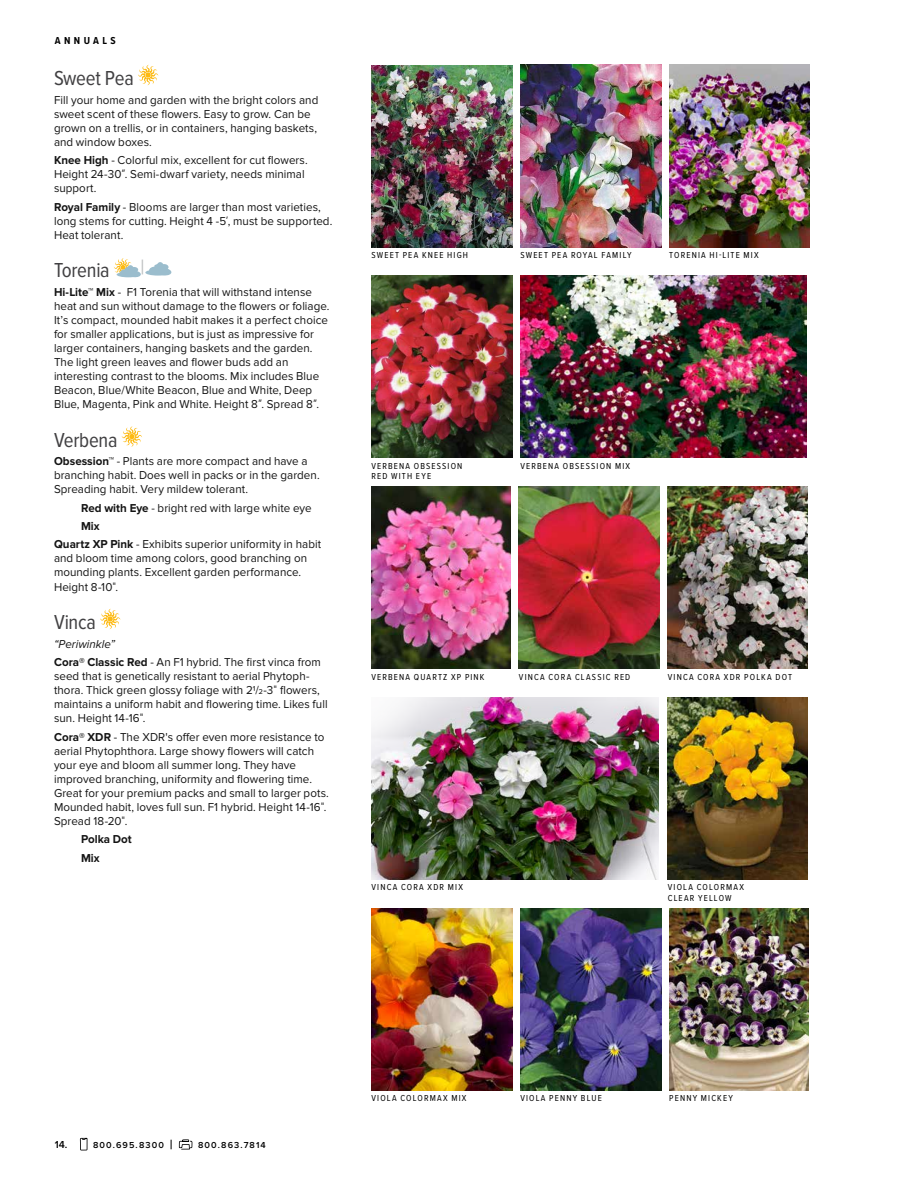
<style>
.page{position:relative;width:918px;height:1188px;background:#fff}
.page>*{position:absolute;margin:0;border:0;box-sizing:border-box;transform-origin:0 0}
.t1{font:21px "Proxima Nova Cond";letter-spacing:-.01em;color:#414042}
.t2{font:21px "Proxima Nova Cond";color:#bcbec0}
.t3{font:12px/14.1px "Proxima Nova";letter-spacing:.005em;color:#141414}
.t4{font:700 12px/18.5px "Proxima Nova";letter-spacing:.005em;color:#141414}
.t5{font:700 10.5px "Proxima Nova Cond";color:#000}
.t6{font:600 10.5px "Proxima Nova";color:#000}
.t7{font:9px/10.8px "Proxima Nova Cond";letter-spacing:.13em;color:#000}
.t8{font:600 9px "Proxima Nova";letter-spacing:.13em;color:#000}
.s1{font-weight:700}
.s2{font-family:"Museo Slab 300"}
.s3{font-style:italic}
.s4{font-size:13.5px}
</style>
<div class="page">
<svg style="left:80px;top:1138px;width:7px;height:13px"></svg>
<svg style="left:179px;top:1139px;width:13px;height:11px"></svg>
<img style="left:371px;top:65px;width:141px;height:182px">
<img style="left:520px;top:65px;width:141px;height:182px">
<img style="left:669px;top:65px;width:141px;height:182px">
<img style="left:371px;top:276px;width:141px;height:182px">
<img style="left:520px;top:276px;width:287px;height:182px">
<img style="left:371px;top:487px;width:140px;height:182px">
<img style="left:519px;top:487px;width:141px;height:182px">
<img style="left:668px;top:487px;width:140px;height:182px">
<img style="left:371px;top:698px;width:287px;height:182px">
<img style="left:668px;top:698px;width:139px;height:182px">
<img style="left:371px;top:908px;width:141px;height:183px">
<img style="left:520px;top:908px;width:141px;height:183px">
<img style="left:669px;top:908px;width:140px;height:183px">
<svg style="left:138px;top:65px;width:20px;height:20px"></svg>
<div style="left:130px;top:267px;width:8px;height:5px;background:#9bbdcd;border-radius:50%"></div>
<svg style="left:114px;top:258px;width:17px;height:19px"></svg>
<div style="left:117px;top:272px;width:23px;height:5px;background:#9bbdcd;border-radius:50%"></div>
<div style="left:127px;top:265px;width:7px;height:9px;background:#9bbdcd;border-radius:50%"></div>
<div style="left:128px;top:270px;width:13px;height:7px;background:#9bbdcd;border-radius:50%"></div>
<svg style="left:145px;top:262px;width:26px;height:14px"></svg>
<svg style="left:122px;top:426px;width:20px;height:21px"></svg>
<svg style="left:100px;top:609px;width:20px;height:20px"></svg>
<p class="t5" style="left:55px;top:34px;width:19px">A NNUALS</p>
<h1 class="t1" style="left:54px;top:66px;width:81px">Sweet Pea</h1>
<p class="t3" style="left:54px;top:93px;width:266px">Fill your home and garden with the bright colors and sweet scent of these flowers. Easy to grow. Can be grown on a trellis, or in containers, hanging baskets, and window boxes.</p>
<p class="t3" style="left:54px;top:153px;width:255px"><span class="s1">Knee High</span> - Colorful mix, excellent for cut flowers.<br>Height 24-30<span class="s2">”</span>. Semi-dwarf variety, needs minimal support.</p>
<p class="t3" style="left:54px;top:200px;width:280px"><span class="s1">Royal Family</span> - Blooms are larger than most varieties, long stems for cutting. Height 4 -5<span class="s2">’</span>, must be supported.<br>Heat tolerant.</p>
<h1 class="t1" style="left:54px;top:258px;width:57px">Torenia</h1>
<h1 class="t2" style="left:141px;top:255px;width:6px">|</h1>
<p class="t3" style="left:54px;top:285px;width:277px"><span class="s1">Hi-Lite™ Mix</span> - F1 Torenia that will withstand intense heat and sun without damage to the flowers or foliage.<br>It’s compact, mounded habit makes it a perfect choice for smaller applications, but is just as impressive for larger containers, hanging baskets and the garden.<br>The light green leaves and flower buds add an interesting contrast to the blooms. Mix includes Blue Beacon, Blue/White Beacon, Blue and White, Deep Blue, Magenta, Pink and White. Height 8<span class="s2">”</span>. Spread 8<span class="s2">”</span>.</p>
<h1 class="t1" style="left:54px;top:427px;width:65px">Verbena</h1>
<p class="t3" style="left:54px;top:454px;width:267px"><span class="s1">Obsession™</span> - Plants are more compact and have a branching habit. Does well in packs or in the garden.<br>Spreading habit. Very mildew tolerant.</p>
<p class="t3" style="left:81px;top:501px;width:232px"><span class="s1">Red with Eye</span> - bright red with large white eye</p>
<p class="t4" style="left:81px;top:517px;width:20px">Mix</p>
<p class="t3" style="left:54px;top:538px;width:269px"><span class="s1">Quartz XP Pink</span> - Exhibits superior uniformity in habit</p>
<p class="t3" style="left:54px;top:552px;width:255px">and bloom time among colors, good branching on mounding plants. Excellent garden performance.<br>Height 8-10<span class="s2">"</span>.</p>
<h1 class="t1" style="left:54px;top:610px;width:43px">Vinca</h1>
<p class="t3" style="left:54px;top:635px;width:269px;line-height:18.5px"><span class="s3">“Periwinkle”<br></span><span class="s1">Cora® Classic Red</span> - An F1 hybrid. The first vinca from</p>
<p class="t3" style="left:54px;top:669px;width:275px">seed that is genetically resistant to aerial Phytoph&shy;thora. Thick green glossy foliage with 21/2-3<span class="s2">"</span> flowers, maintains a uniform habit and flowering time. Likes full sun. Height 14-16<span class="s2">"</span>.</p>
<p class="t3" style="left:54px;top:730px;width:276px"><span class="s1">Cora® XDR</span> - The XDR's offer even more resistance to aerial Phytophthora. Large showy flowers will catch your eye and bloom all summer long. They have improved branching, uniformity and flowering time.<br>Great for your premium packs and small to larger pots.<br>Mounded habit, loves full sun. F1 hybrid. Height 14-16<span class="s2">"</span>.<br>Spread 18-20<span class="s2">"</span>.</p>
<p class="t4" style="left:81px;top:830px;width:52px">Polka Dot<br>Mix</p>
<p class="t7" style="left:371px;top:250px;width:98px">SWEET PEA KNEE HIGH</p>
<p class="t7" style="left:520px;top:249px;width:113px">SWEET PEA ROYAL FAMILY</p>
<p class="t7" style="left:669px;top:249px;width:91px">TORENIA HI-LITE MIX</p>
<p class="t7" style="left:371px;top:460px;width:92px">VERBENA OBSESSION<br>RED WITH EYE</p>
<p class="t7" style="left:520px;top:460px;width:111px">VERBENA OBSESSION MIX</p>
<p class="t7" style="left:371px;top:671px;width:115px">VERBENA QUARTZ XP PINK</p>
<p class="t7" style="left:519px;top:671px;width:113px">VINCA CORA CLASSIC RED</p>
<p class="t7" style="left:668px;top:671px;width:126px">VINCA CORA XDR POLKA DOT</p>
<p class="t7" style="left:371px;top:882px;width:93px">VINCA CORA XDR MIX</p>
<p class="t7" style="left:668px;top:882px;width:78px">VIOLA COLORMAX<br>CLEAR YELLOW</p>
<p class="t6" style="left:55px;top:1138px;width:14px">14.</p>
<p class="t8" style="left:93px;top:1139px;width:81px">800.695.8300 <span class="s4">|</span></p>
<p class="t8" style="left:198px;top:1139px;width:69px">800.863.7814</p>
<p class="t7" style="left:371px;top:1093px;width:97px">VIOLA COLORMAX MIX</p>
<p class="t7" style="left:520px;top:1093px;width:83px">VIOLA PENNY BLUE</p>
<p class="t7" style="left:669px;top:1093px;width:65px">PENNY MICKEY</p>
</div>
